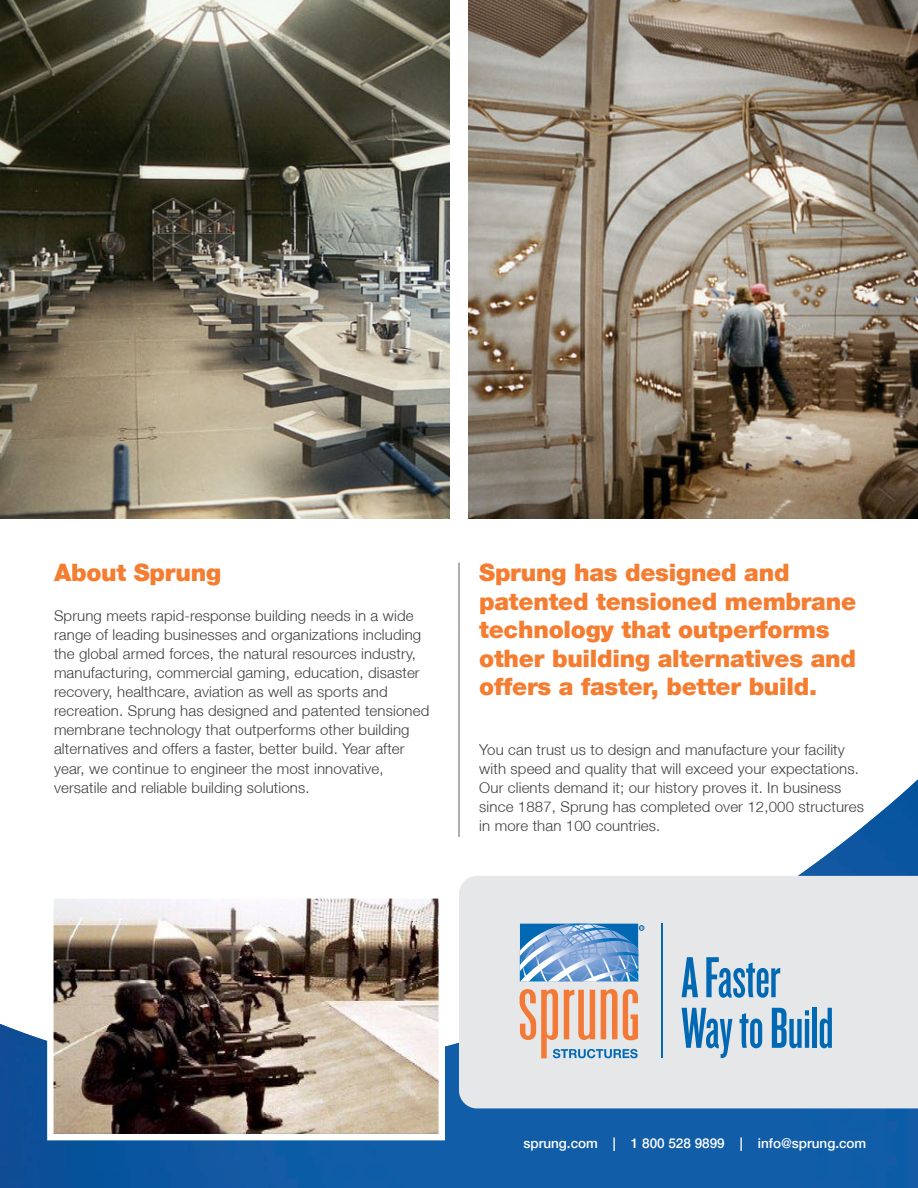
<style>
.page{position:relative;width:918px;height:1188px;background:#fff}
.page>*{position:absolute;margin:0;border:0;box-sizing:border-box;transform-origin:0 0}
.t1{font:900 24px/28.5px "Helvetica Neue LT";letter-spacing:-.01em;color:#f47d31}
.t2{font:300 15px/19.2px "Helvetica Neue LT";letter-spacing:.01em;color:#3e3e3f}
.t3{font:500 13.5px "Helvetica Neue LT";color:#fff}
</style>
<div class="page">
<img style="left:468px;top:0;width:450px;height:518px">
<img style="left:0;top:0;width:450px;height:518px">
<img style="left:0;top:779px;width:918px;height:409px">
<hr style="left:459px;top:563px;width:1px;height:274px;background:#939598">
<img style="left:54px;top:899px;width:384px;height:234px">
<div style="left:47px;top:892px;width:398px;height:248px;border:6px solid #fff"></div>
<div style="left:459px;top:876px;width:459px;height:232px;background:#e6e7e9"></div>
<svg style="left:682px;top:957px;width:16px;height:40px"></svg>
<svg style="left:706px;top:957px;width:74px;height:41px;background:#84b1d2"></svg>
<svg style="left:682px;top:1008px;width:50px;height:50px;background:#83b0d1"></svg>
<svg style="left:740px;top:1013px;width:22px;height:35px"></svg>
<svg style="left:772px;top:1008px;width:37px;height:40px"></svg>
<hr style="left:805px;top:1019px;width:4px;height:29px;background:#0168b3">
<div style="left:812px;top:1008px;width:5px;height:40px;background:#0168b3"></div>
<svg style="left:820px;top:1008px;width:12px;height:40px"></svg>
<svg style="left:520px;top:923px;width:124px;height:58px;background:#7ba7d4"></svg>
<svg style="left:520px;top:989px;width:118px;height:69px;background:#e0b7a3"></svg>
<hr style="left:661px;top:923px;width:2px;height:135px;background:#0168b3">
<p class="t1" style="left:54px;top:558px;width:169px">About Sprung</p>
<p class="t2" style="left:54px;top:605px;width:377px">Sprung meets rapid-response building needs in a wide range of leading businesses and organizations including the global armed forces, the natural resources industry, manufacturing, commercial gaming, education, disaster recovery, healthcare, aviation as well as sports and recreation. Sprung has designed and patented tensioned membrane technology that outperforms other building alternatives and offers a faster, better build. Year after year, we continue to engineer the most innovative, versatile and reliable building solutions.</p>
<p class="t1" style="left:479px;top:558px;width:378px">Sprung has designed and patented tensioned membrane technology that outperforms other building alternatives and offers a faster, better build.</p>
<p class="t2" style="left:479px;top:739px;width:386px">You can trust us to design and manufacture your facility with speed and quality that will exceed your expectations.<br>Our clients demand it; our history proves it. In business since 1887, Sprung has completed over 12,000 structures in more than 100 countries.</p>
<p class="t3" style="left:523px;top:1135px;width:344px">sprung.com | 1 800 528 9899 | info@sprung.com</p>
</div>
